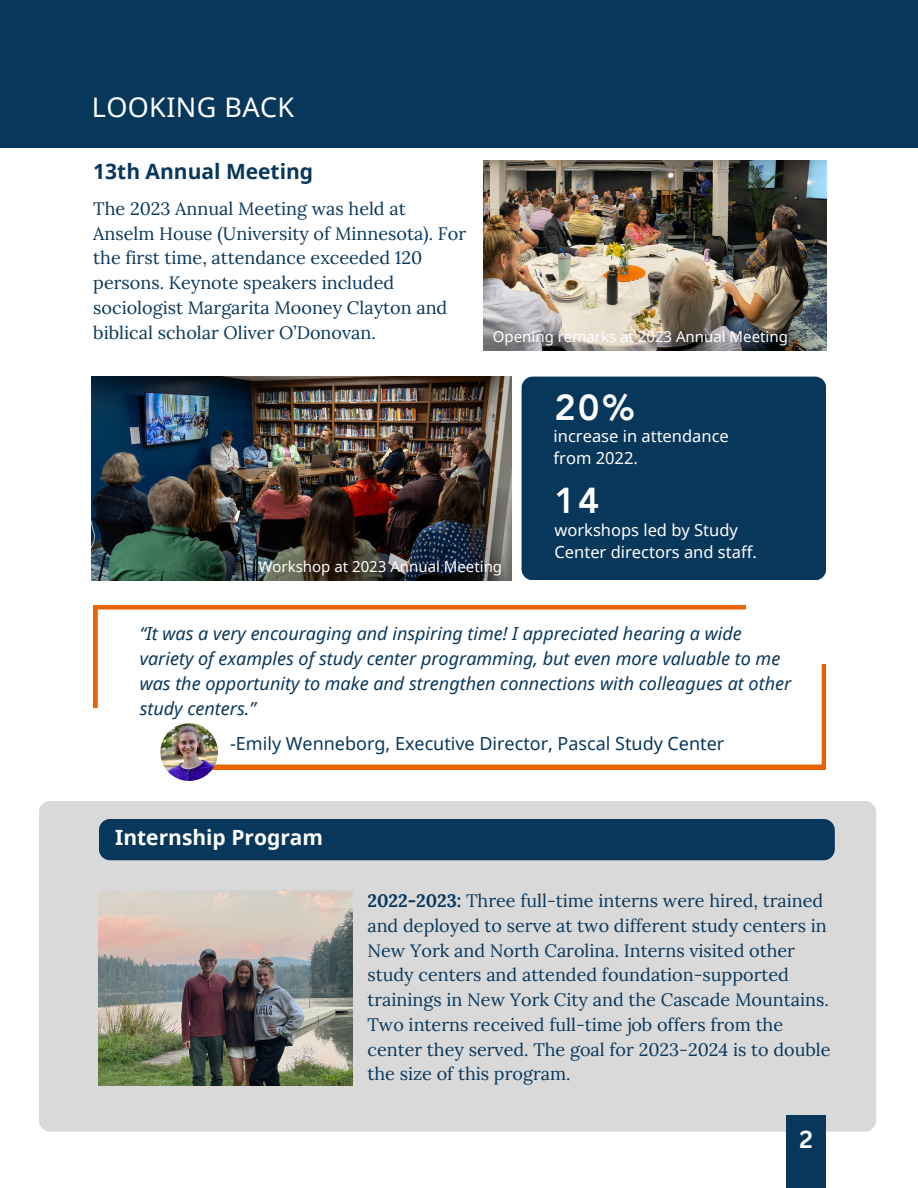
<style>
.page{position:relative;width:918px;height:1188px;background:#fff}
.page>*{position:absolute;margin:0;border:0;box-sizing:border-box;transform-origin:0 0}
.t1{font:800 36px "Avenir LT Pro";color:#fff}
.t2{font:27px "Noto Sans";letter-spacing:.015em;color:#fff}
.t3{font:700 24px "Canva Sans";color:#fff}
.t4{font:700 21px "Noto Sans";color:#08375c}
.t5{font:700 21px "Noto Sans";color:#fff}
.t6{font:18px/24.8px "Lora";color:#08375c}
.t7{font:italic 18px/24.8px "Noto Sans";color:#08375c}
.t8{font:18px "Noto Sans";color:#08375c}
.t9{font:16.5px/22.5px "Noto Sans";color:#fff}
.t10{font:15px "Noto Sans";color:#fff}
.s1{font-weight:700}
</style>
<div class="page">
<img style="left:483px;top:160px;width:343px;height:190px">
<div style="left:39px;top:801px;width:837px;height:331px;background:#d9d9d9;border-radius:11px"></div>
<div style="left:522px;top:377px;width:304px;height:203px;background:#08375c;border-radius:11px"></div>
<img style="left:92px;top:377px;width:419px;height:203px">
<svg style="left:93px;top:605px;width:733px;height:164px"></svg>
<div style="left:92px;top:708px;width:80px;height:70px;background:#fff"></div>
<div style="left:747px;top:594px;width:79px;height:70px;background:#fff"></div>
<img style="left:99px;top:891px;width:253px;height:194px">
<div style="left:0;top:0;width:918px;height:147px;background:#08375c"></div>
<div style="left:99px;top:819px;width:736px;height:41px;background:#08375c"></div>
<img style="left:160px;top:723px;width:58px;height:58px;border-radius:50%">
<div style="left:786px;top:1116px;width:40px;height:72px;background:#08375c"></div>
<p class="t2" style="left:92px;top:88px;width:204px">LOOKING BACK</p>
<p class="t4" style="left:93px;top:157px;width:221px">13th Annual Meeting</p>
<p class="t6" style="left:93px;top:196px;width:374px">The 2023 Annual Meeting was held at Anselm House (University of Minnesota). For the first time, attendance exceeded 120 persons. Keynote speakers included sociologist Margarita Mooney Clayton and biblical scholar Oliver O’Donovan.</p>
<p class="t10" style="left:493px;top:326px;width:297px">Opening remarks at 2023 Annual Meeting</p>
<p class="t10" style="left:259px;top:556px;width:245px">Workshop at 2023 Annual Meeting</p>
<p class="t1" style="left:554px;top:393px;width:82px">20%</p>
<p class="t9" style="left:554px;top:424px;width:177px">increase in attendance from 2022.</p>
<p class="t1" style="left:554px;top:486px;width:47px">14</p>
<p class="t9" style="left:554px;top:518px;width:204px">workshops led by Study<br>Center directors and staff.</p>
<p class="t7" style="left:140px;top:621px;width:653px">“It was a very encouraging and inspiring time! I appreciated hearing a wide variety of examples of study center programming, but even more valuable to me was the opportunity to make and strengthen connections with colleagues at other study centers.”</p>
<p class="t8" style="left:230px;top:731px;width:496px">-Emily Wenneborg, Executive Director, Pascal Study Center</p>
<p class="t5" style="left:115px;top:822px;width:209px">Internship Program</p>
<p class="t6" style="left:367px;top:888px;width:465px"><span class="s1">2022-2023:</span> Three full-time interns were hired, trained and deployed to serve at two different study centers in New York and North Carolina. Interns visited other study centers and attended foundation-supported trainings in New York City and the Cascade Mountains.<br>Two interns received full-time job offers from the center they served. The goal for 2023-2024 is to double the size of this program.</p>
<p class="t3" style="left:800px;top:1122px;width:15px">2</p>
</div>
